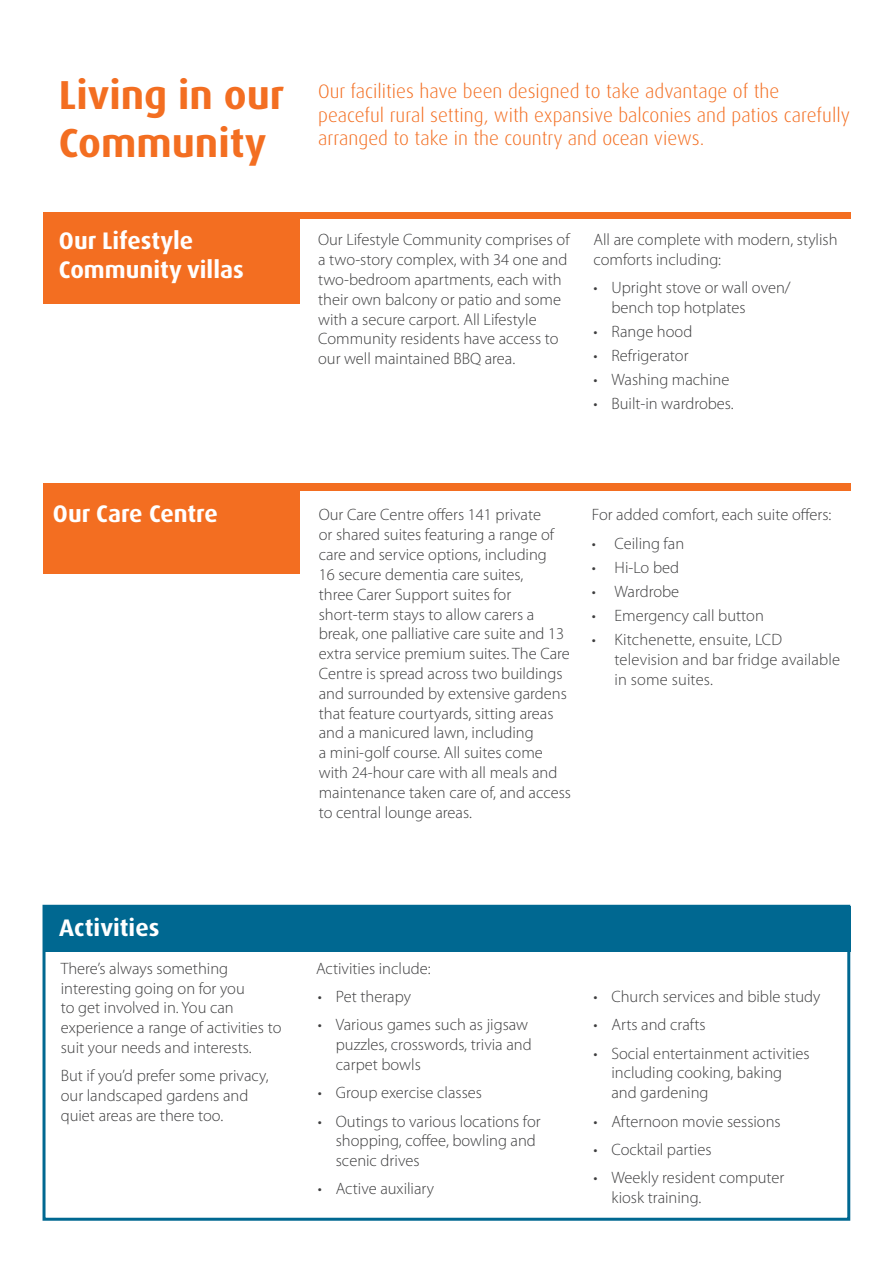
<style>
.page{position:relative;width:893px;height:1263px;background:#fff}
.page>*{position:absolute;margin:0;border:0;box-sizing:border-box;transform-origin:0 0}
.t1{font:700 40.5px/48.6px "Dax Pro";color:#f36e21}
.t2{font:700 24px/28.8px "Dax Pro";color:#fff}
.t3{font:300 19.5px/23.4px "Dax OT";color:#f36e21}
.t4{font:300 16.5px/19.8px "Myriad Pro";color:#3e3e3f}
</style>
<div class="page">
<div style="left:43px;top:905px;width:807px;height:316px;border:3px solid #006891"></div>
<div style="left:43px;top:213px;width:257px;height:90px;background:#f36e21"></div>
<div style="left:43px;top:213px;width:808px;height:6px;background:#f36e21"></div>
<div style="left:43px;top:906px;width:807px;height:45px;background:#006891"></div>
<div style="left:43px;top:483px;width:257px;height:91px;background:#f36e21"></div>
<div style="left:297px;top:483px;width:554px;height:7px;background:#f36e21"></div>
<h1 class="t1" style="left:59px;top:71px;width:227px">Living in our<br>Community</h1>
<p class="t3" style="left:318px;top:80px;width:533px">Our facilities have been designed to take advantage of the peaceful rural setting, with expansive balconies and patios carefully arranged to take in the country and ocean views.</p>
<h2 class="t2" style="left:59px;top:227px;width:186px">Our Lifestyle<br>Community villas</h2>
<p class="t4" style="left:593px;top:230px;width:246px">All are complete with modern, stylish comforts including:</p>
<p class="t4" style="left:611px;top:278px;width:181px;text-indent:-18px">• Upright stove or wall oven/ bench top hotplates</p>
<p class="t4" style="left:593px;top:322px;width:100px">• Range hood</p>
<p class="t4" style="left:593px;top:346px;width:97px">• Refrigerator</p>
<p class="t4" style="left:593px;top:370px;width:137px">• Washing machine</p>
<p class="t4" style="left:593px;top:394px;width:142px">• Built-in wardrobes.</p>
<p class="t4" style="left:318px;top:230px;width:253px">Our Lifestyle Community comprises of a two-story complex, with 34 one and two-bedroom apartments, each with their own balcony or patio and some with a secure carport. All Lifestyle Community residents have access to our well maintained BBQ area.</p>
<h2 class="t2" style="left:53px;top:499px;width:166px">Our Care Centre</h2>
<p class="t4" style="left:319px;top:505px;width:254px">Our Care Centre offers 141 private<br>or shared suites featuring a range of care and service options, including<br>16 secure dementia care suites,<br>three Carer Support suites for short-term stays to allow carers a break, one palliative care suite and 13 extra service premium suites. The Care Centre is spread across two buildings and surrounded by extensive gardens that feature courtyards, sitting areas and a manicured lawn, including<br>a mini-golf course. All suites come with 24-hour care with all meals and maintenance taken care of, and access to central lounge areas.</p>
<p class="t4" style="left:592px;top:505px;width:241px">For added comfort, each suite offers:</p>
<p class="t4" style="left:592px;top:534px;width:94px">• Ceiling fan</p>
<p class="t4" style="left:592px;top:558px;width:89px">• Hi-Lo bed</p>
<p class="t4" style="left:592px;top:582px;width:89px">• Wardrobe</p>
<p class="t4" style="left:592px;top:606px;width:173px">• Emergency call button</p>
<p class="t4" style="left:614px;top:630px;width:227px;text-indent:-23px">• Kitchenette, ensuite, LCD television and bar fridge available in some suites.</p>
<h2 class="t2" style="left:59px;top:914px;width:102px">Activities</h2>
<p class="t4" style="left:61px;top:959px;width:222px">There’s always something interesting going on for you<br>to get involved in. You can experience a range of activities to suit your needs and interests.</p>
<p class="t4" style="left:61px;top:1066px;width:210px">But if you’d prefer some privacy, our landscaped gardens and quiet areas are there too.</p>
<p class="t4" style="left:316px;top:959px;width:116px">Activities include:</p>
<p class="t4" style="left:318px;top:987px;width:95px">• Pet therapy</p>
<p class="t4" style="left:336px;top:1015px;width:197px;text-indent:-18px">• Various games such as jigsaw puzzles, crosswords, trivia and carpet bowls</p>
<p class="t4" style="left:318px;top:1083px;width:166px">• Group exercise classes</p>
<p class="t4" style="left:336px;top:1111px;width:206px;text-indent:-18px">• Outings to various locations for shopping, coffee, bowling and scenic drives</p>
<p class="t4" style="left:318px;top:1179px;width:118px">• Active auxiliary</p>
<p class="t4" style="left:593px;top:987px;width:229px">• Church services and bible study</p>
<p class="t4" style="left:593px;top:1015px;width:114px">• Arts and crafts</p>
<p class="t4" style="left:611px;top:1043px;width:200px;text-indent:-18px">• Social entertainment activities including cooking, baking and gardening</p>
<p class="t4" style="left:593px;top:1111px;width:189px">• Afternoon movie sessions</p>
<p class="t4" style="left:593px;top:1140px;width:120px">• Cocktail parties</p>
<p class="t4" style="left:611px;top:1168px;width:175px;text-indent:-18px">• Weekly resident computer kiosk training.</p>
</div>
